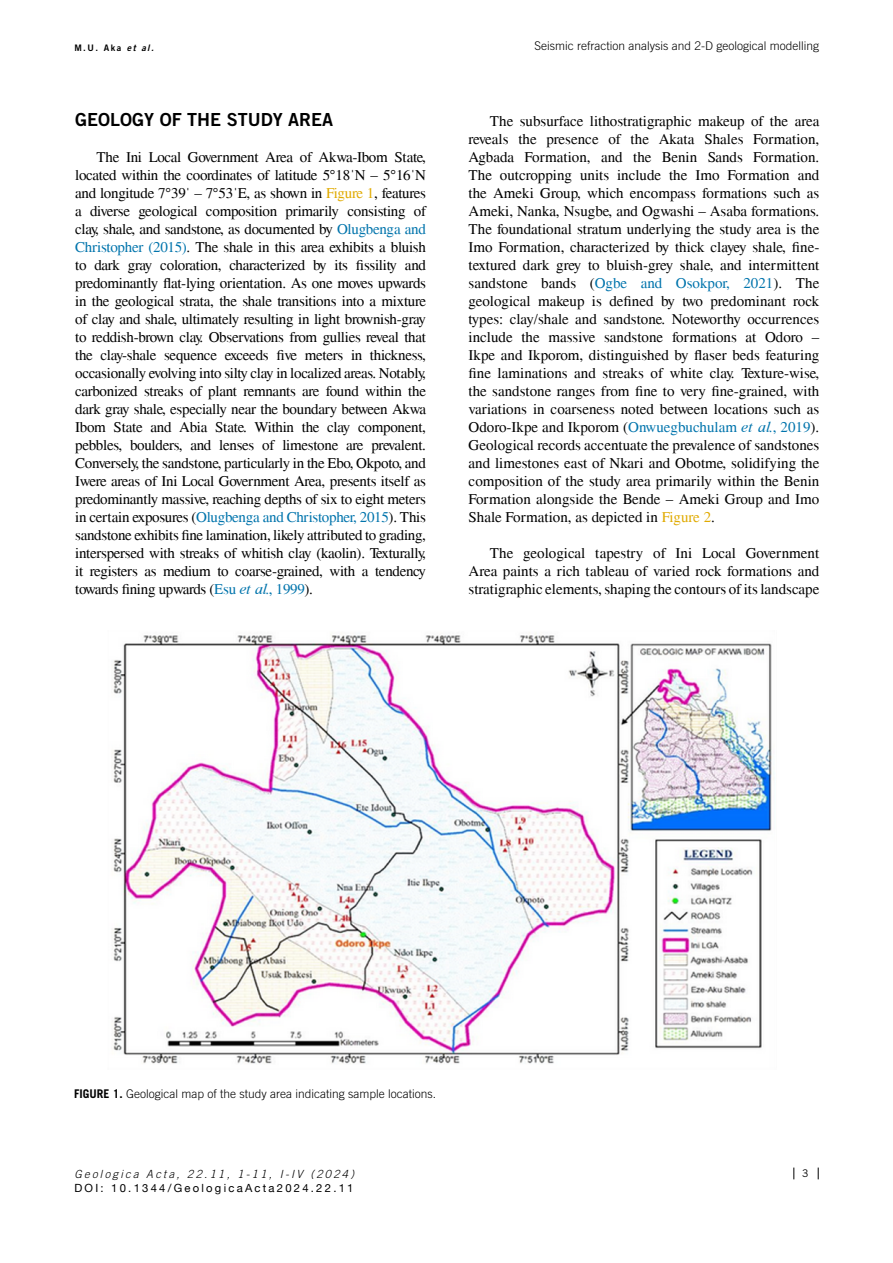
<style>
.page{position:relative;width:893px;height:1263px;background:#fff}
.page>*{position:absolute;margin:0;border:0;box-sizing:border-box;transform-origin:0 0}
.t1{font:18px "Trade Gothic LT Std Bd 2";color:#000}
.t2{font:15px/18px "Times S";color:#000;text-align:justify}
.t3{font:300 12px "Trade Gothic LT Std";color:#000}
.t4{font:italic 300 11.25px "Trade Gothic LT Std";letter-spacing:.2em;color:#000}
.t5{font:11.25px "Helvetica Neue";letter-spacing:.2em;color:#000}
.t6{font:10.5px "Trade Gothic LT Std";color:#000}
.t7{font:9px "Trade Gothic LT Std Bd 2";color:#000}
.s1{font-family:"Trade Gothic LT Std Bd 2 Obl"}
.s2{font-family:"Times New Roman"}
.s3{color:#e0aa00}
.s4{color:#0074ac}
.s5{font-family:"Time";font-style:italic;color:#0074ac}
.s6{font-weight:700}
</style>
<div class="page">
<svg style="left:793px;top:1167px;width:1px;height:12px"></svg>
<svg style="left:818px;top:1167px;width:1px;height:12px"></svg>
<img style="left:112px;top:632px;width:663px;height:432px">
<p class="t7" style="left:74px;top:42px;width:81px">M.U. Aka <span class="s1">et al.</span></p>
<p class="t3" style="left:535px;top:39px;width:286px">Seismic refraction analysis and 2-D geological modelling</p>
<p class="t1" style="left:75px;top:108px;width:260px">GEOLOGY OF THE STUDY AREA</p>
<p class="t2" style="left:75px;top:148px;width:352px;text-indent:21px">The Ini Local Government Area of Akwa-Ibom State, located within the coordinates of latitude 5°18<span class="s2">ˈ</span>N – 5°16<span class="s2">ˈ</span>N and longitude 7°39<span class="s2">ˈ</span> – 7°53<span class="s2">ˈ</span>E, as shown in <span class="s3">Figure 1</span>, features a diverse geological composition primarily consisting of clay, shale, and sandstone, as documented by <span class="s4">Olugbenga and Christopher (2015)</span>. The shale in this area exhibits a bluish to dark gray coloration, characterized by its fissility and predominantly flat-lying orientation. As one moves upwards in the geological strata, the shale transitions into a mixture of clay and shale, ultimately resulting in light brownish-gray to reddish-brown clay. Observations from gullies reveal that the clay-shale sequence exceeds five meters in thickness, occasionally evolving into silty clay in localized areas. Notably, carbonized streaks of plant remnants are found within the dark gray shale, especially near the boundary between Akwa Ibom State and Abia State. Within the clay component, pebbles, boulders, and lenses of limestone are prevalent.<br>Conversely, the sandstone, particularly in the Ebo, Okpoto, and Iwere areas of Ini Local Government Area, presents itself as predominantly massive, reaching depths of six to eight meters in certain exposures (<span class="s4">Olugbenga and Christopher, 2015</span>). This sandstone exhibits fine lamination, likely attributed to grading, interspersed with streaks of whitish clay (kaolin). Texturally, it registers as medium to coarse-grained, with a tendency towards fining upwards (<span class="s4">Esu</span> <span class="s5">et al.</span><span class="s4">, 1999</span>).</p>
<p class="t2" style="left:468px;top:112px;width:352px;text-indent:21px">The subsurface lithostratigraphic makeup of the area reveals the presence of the Akata Shales Formation, Agbada Formation, and the Benin Sands Formation.<br>The outcropping units include the Imo Formation and the Ameki Group, which encompass formations such as Ameki, Nanka, Nsugbe, and Ogwashi – Asaba formations.<br>The foundational stratum underlying the study area is the Imo Formation, characterized by thick clayey shale, fine&shy;textured dark grey to bluish-grey shale, and intermittent sandstone bands (<span class="s4">Ogbe and Osokpor, 2021</span>). The geological makeup is defined by two predominant rock types: clay/shale and sandstone. Noteworthy occurrences include the massive sandstone formations at Odoro – Ikpe and Ikporom, distinguished by flaser beds featuring fine laminations and streaks of white clay. Texture-wise, the sandstone ranges from fine to very fine-grained, with variations in coarseness noted between locations such as Odoro-Ikpe and Ikporom (<span class="s4">Onwuegbuchulam</span> <span class="s5">et al.</span><span class="s4">, 2019</span>).<br>Geological records accentuate the prevalence of sandstones and limestones east of Nkari and Obotme, solidifying the composition of the study area primarily within the Benin Formation alongside the Bende – Ameki Group and Imo Shale Formation, as depicted in <span class="s3">Figure 2</span>.</p>
<p class="t2" style="left:468px;top:544px;width:352px;text-indent:21px">The geological tapestry of Ini Local Government Area paints a rich tableau of varied rock formations and stratigraphic elements, shaping the contours of its landscape</p>
<p class="t3" style="left:74px;top:1086px;width:364px"><span class="s6">FIGURE 1.</span> Geological map of the study area indicating sample locations.</p>
<p class="t4" style="left:74px;top:1167px;width:281px">Geologica Acta, 22.11, 1-11, I-IV (2024)</p>
<p class="t5" style="left:74px;top:1181px;width:281px">DOI: 10.1344/GeologicaActa2024.22.11</p>
<p class="t6" style="left:802px;top:1167px;width:8px">3</p>
</div>
